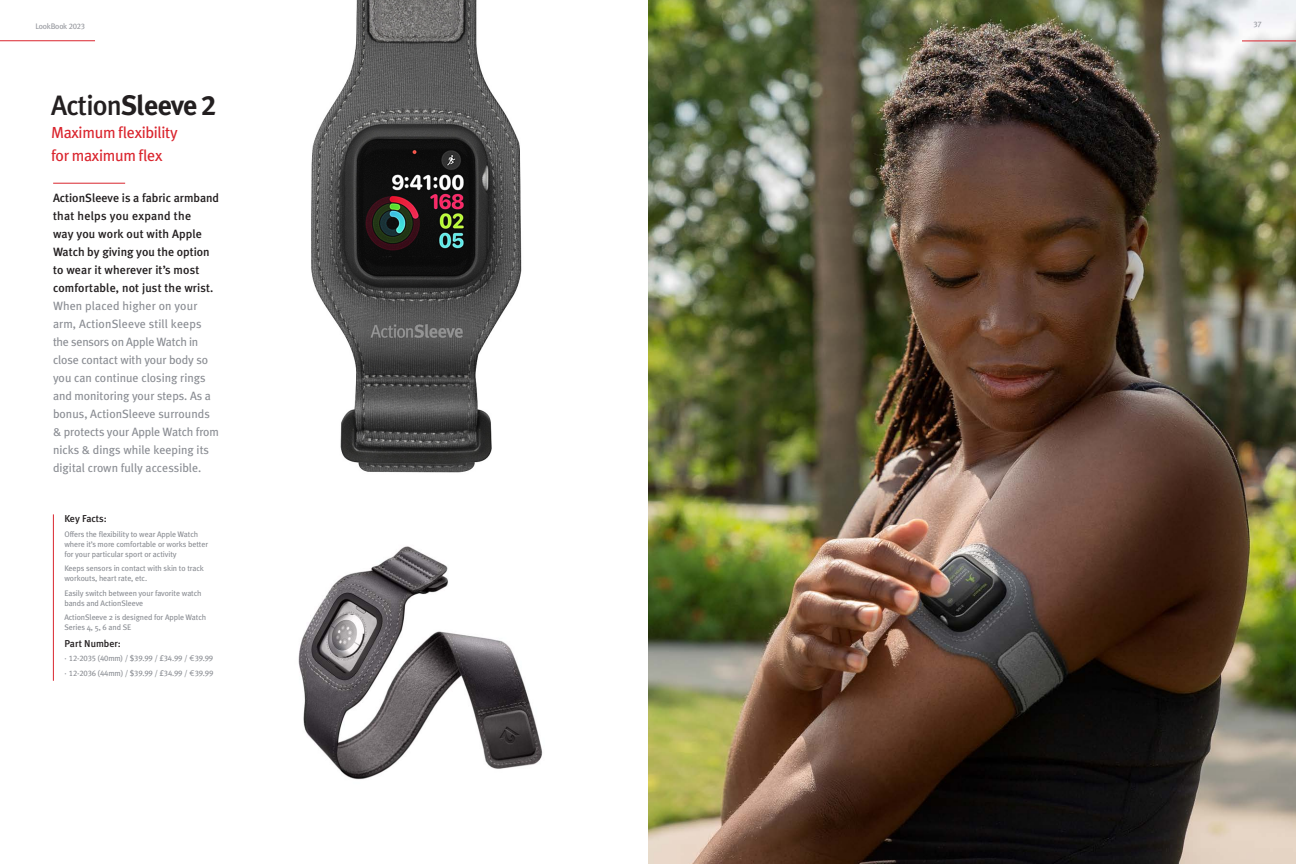
<style>
.page{position:relative;width:1296px;height:864px;background:#fff}
.page>*{position:absolute;margin:0;border:0;box-sizing:border-box;transform-origin:0 0}
.t1{font:500 28px "Meta Plus";letter-spacing:-.03em;color:#231f20}
.t2{font:16px/22.8px "Meta Plus";letter-spacing:-.02em;color:#da252e}
.t3{font:12px/18px "Meta Plus";color:#8a8d93}
.t4{font:500 10px "Meta Plus";color:#231f20}
.t5{font:8px/10px "Meta Plus";letter-spacing:-.01em;color:#8a8d93}
.t6{font:8px "Meta Plus Book Caps";letter-spacing:-.02em;color:#8a8d93}
.t7{font:8px "Meta Plus";letter-spacing:-.03em;color:#95979d}
.t8{font:8px "Meta Plus Book Caps";color:#95979d}
.s1{font-family:"Meta Plus Book Caps"}
.s2{font-weight:700}
.s3{font-family:"Meta Plus Bold Caps";font-weight:400}
.s4{font-weight:500;color:#231f20}
.s5{font-family:"Meta Plus"}
.s6{font-family:"Meta Pro Norm";font-size:8.4px}
</style>
<div class="page">
<hr style="left:53px;top:183px;width:72px;height:1px;background:#da252e">
<hr style="left:53px;top:514px;width:1px;height:167px;background:#da252e">
<img style="left:311px;top:0;width:211px;height:473px">
<img style="left:298px;top:546px;width:245px;height:234px">
<img style="left:648px;top:0;width:648px;height:864px">
<hr style="left:0;top:40px;width:95px;height:1px;background:#da252e">
<hr style="left:1242px;top:41px;width:54px;height:1px;background:#da252e">
<p class="t7" style="left:36px;top:22px;width:51px">LookBook <span class="s1">2023</span></p>
<p class="t8" style="left:1253px;top:20px;width:10px">37</p>
<p class="t1" style="left:51px;top:89px;width:167px">Action<span class="s2">Sleeve</span> <span class="s3">2</span></p>
<p class="t2" style="left:51px;top:121px;width:128px">Maximum flexibility for maximum flex</p>
<p class="t3" style="left:53px;top:189px;width:168px"><span class="s4">ActionSleeve is a fabric armband that helps you expand the<br>way you work out with Apple<br>Watch by giving you the option to wear it wherever it’s most comfortable, not just the wrist.<br></span>When placed higher on your arm, ActionSleeve still keeps the sensors on Apple Watch in close contact with your body so you can continue closing rings and monitoring your steps. As a bonus, ActionSleeve surrounds &amp; protects your Apple Watch from nicks &amp; dings while keeping its digital crown fully accessible.</p>
<p class="t4" style="left:64px;top:513px;width:44px">Key Facts:</p>
<p class="t5" style="left:64px;top:529px;width:145px">Offers the flexibility to wear Apple Watch where it’s more comfortable or works better for your particular sport or activity</p>
<p class="t5" style="left:64px;top:563px;width:141px">Keeps sensors in contact with skin to track workouts, heart rate, etc.</p>
<p class="t5" style="left:64px;top:588px;width:139px">Easily switch between your favorite watch bands and ActionSleeve</p>
<p class="t5" style="left:64px;top:612px;width:143px">ActionSleeve 2 is designed for Apple Watch<br>Series 4, 5, 6 and SE</p>
<p class="t4" style="left:64px;top:638px;width:58px">Part Number:</p>
<p class="t6" style="left:64px;top:654px;width:150px"><span class="s5">·</span> 12-2035 (40<span class="s5">mm</span>) / $39.99 / £34.99 / <span class="s6">€</span>39.99</p>
<p class="t6" style="left:64px;top:668px;width:150px"><span class="s5">·</span> 12-2036 (44<span class="s5">mm</span>) / $39.99 / £34.99 / <span class="s6">€</span>39.99</p>
</div>
